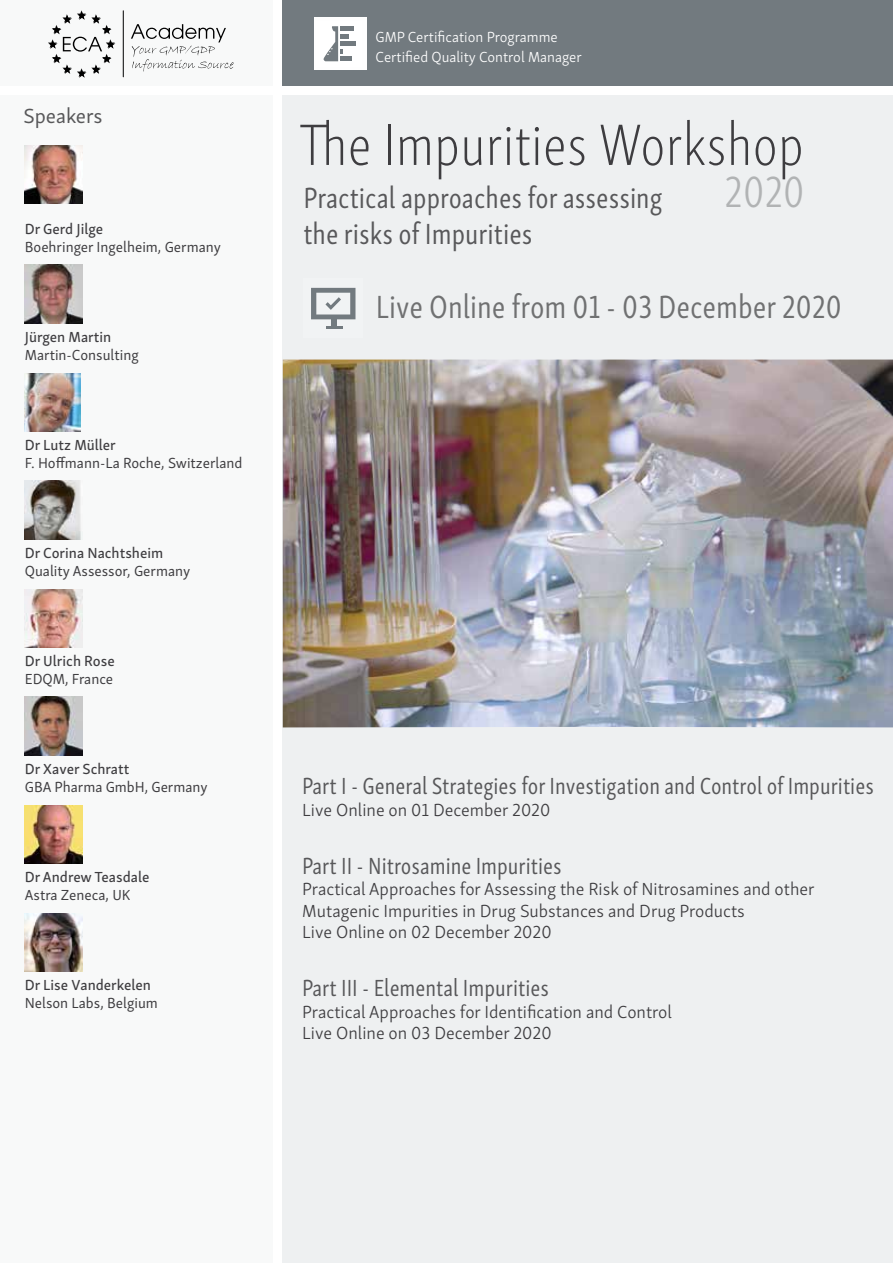
<style>
.page{position:relative;width:893px;height:1263px;background:#fff}
.page>*{position:absolute;margin:0;border:0;box-sizing:border-box;transform-origin:0 0}
.t1{font:60px "Skolar Sans Latn Cp El";color:#3e3d40}
.t2{font:300 45px "Skolar Sans Latn Cp";color:#b1b3b4}
.t3{font:33px "Skolar Sans Latn Cp";color:#707172}
.t4{font:30px/36px "Skolar Sans Latn Cp";color:#58585a}
.t5{font:24px "Skolar Sans Latn Cp";color:#58585a}
.t6{font:21px "Skolar Sans Latn";color:#58585a}
.t7{font:300 18px/21.6px "Skolar Sans Latn";color:#3e3d40}
.t8{font:15px "Skolar Sans Latn";color:#3e3d40}
.t9{font:15px "Skolar Sans Latn Me";color:#3e3d40}
.t10{font:300 15px/19.5px "Skolar Sans Latn";color:#fff}
</style>
<div class="page">
<div style="left:283px;top:96px;width:610px;height:1167px;background:#eef0f1"></div>
<div style="left:283px;top:0;width:610px;height:85px;background:#727a7f"></div>
<img style="left:283px;top:360px;width:610px;height:367px">
<div style="left:0;top:96px;width:272px;height:1167px;background:#f8f9f9"></div>
<img style="left:25px;top:145px;width:57px;height:58px">
<img style="left:25px;top:265px;width:57px;height:58px">
<img style="left:25px;top:373px;width:56px;height:58px">
<img style="left:25px;top:481px;width:56px;height:58px">
<img style="left:25px;top:589px;width:57px;height:58px">
<img style="left:25px;top:697px;width:57px;height:58px">
<img style="left:25px;top:805px;width:57px;height:58px">
<img style="left:25px;top:913px;width:57px;height:58px">
<div style="left:0;top:0;width:272px;height:85px;background:#f8f9f9"></div>
<hr style="left:123px;top:11px;width:1px;height:66px;background:#000">
<svg style="left:131px;top:24px;width:103px;height:48px"></svg>
<svg style="left:48px;top:10px;width:67px;height:68px"></svg>
<div style="left:314px;top:17px;width:53px;height:53px;background:#fefefe"></div>
<hr style="left:340px;top:57px;width:11px;height:4px;background:#727a7f">
<div style="left:340px;top:26px;width:13px;height:5px;background:#727a7f"></div>
<div style="left:340px;top:41px;width:15px;height:5px;background:#727a7f"></div>
<svg style="left:324px;top:26px;width:24px;height:35px"></svg>
<div style="left:331px;top:319px;width:6px;height:8px;background:#727a7f"></div>
<hr style="left:326px;top:326px;width:16px;height:3px;background:#727a7f">
<svg style="left:311px;top:288px;width:44px;height:31px"></svg>
<p class="t6" style="left:23px;top:100px;width:81px">Speakers</p>
<p class="t9" style="left:25px;top:217px;width:80px">Dr Gerd Jilge</p>
<p class="t8" style="left:25px;top:236px;width:198px">Boehringer Ingelheim, Germany</p>
<p class="t9" style="left:25px;top:325px;width:88px">Jürgen Martin</p>
<p class="t8" style="left:25px;top:344px;width:115px">Martin-Consulting</p>
<p class="t9" style="left:25px;top:433px;width:93px">Dr Lutz Müller</p>
<p class="t8" style="left:25px;top:452px;width:219px">F. Hoffmann-La Roche, Switzerland</p>
<p class="t9" style="left:25px;top:541px;width:140px">Dr Corina Nachtsheim</p>
<p class="t8" style="left:25px;top:560px;width:167px">Quality Assessor, Germany</p>
<p class="t9" style="left:25px;top:649px;width:91px">Dr Ulrich Rose</p>
<p class="t8" style="left:25px;top:668px;width:90px">EDQM, France</p>
<p class="t9" style="left:25px;top:757px;width:106px">Dr Xaver Schratt</p>
<p class="t8" style="left:25px;top:776px;width:184px">GBA Pharma GmbH, Germany</p>
<p class="t9" style="left:25px;top:865px;width:126px">Dr Andrew Teasdale</p>
<p class="t8" style="left:25px;top:884px;width:107px">Astra Zeneca, UK</p>
<p class="t9" style="left:25px;top:973px;width:128px">Dr Lise Vanderkelen</p>
<p class="t8" style="left:25px;top:992px;width:135px">Nelson Labs, Belgium</p>
<p class="t10" style="left:376px;top:26px;width:208px">GMP Certification Programme<br>Certified Quality Control Manager</p>
<h1 class="t1" style="left:299px;top:103px;width:506px">The Impurities Workshop</h1>
<h3 class="t4" style="left:303px;top:178px;width:360px">Practical approaches for assessing the risks of Impurities</h3>
<h2 class="t2" style="left:724px;top:159px;width:82px">2020</h2>
<h3 class="t3" style="left:376px;top:282px;width:467px">Live Online from 01 - 03 December 2020</h3>
<h3 class="t5" style="left:302px;top:768px;width:573px">Part I - General Strategies for Investigation and Control of Impurities</h3>
<p class="t7" style="left:302px;top:798px;width:250px">Live Online on 01 December 2020</p>
<h3 class="t5" style="left:302px;top:848px;width:261px">Part II - Nitrosamine Impurities</h3>
<p class="t7" style="left:302px;top:877px;width:514px">Practical Approaches for Assessing the Risk of Nitrosamines and other<br>Mutagenic Impurities in Drug Substances and Drug Products<br>Live Online on 02 December 2020</p>
<h3 class="t5" style="left:302px;top:970px;width:248px">Part III - Elemental Impurities</h3>
<p class="t7" style="left:302px;top:999px;width:371px">Practical Approaches for Identification and Control<br>Live Online on 03 December 2020</p>
</div>
